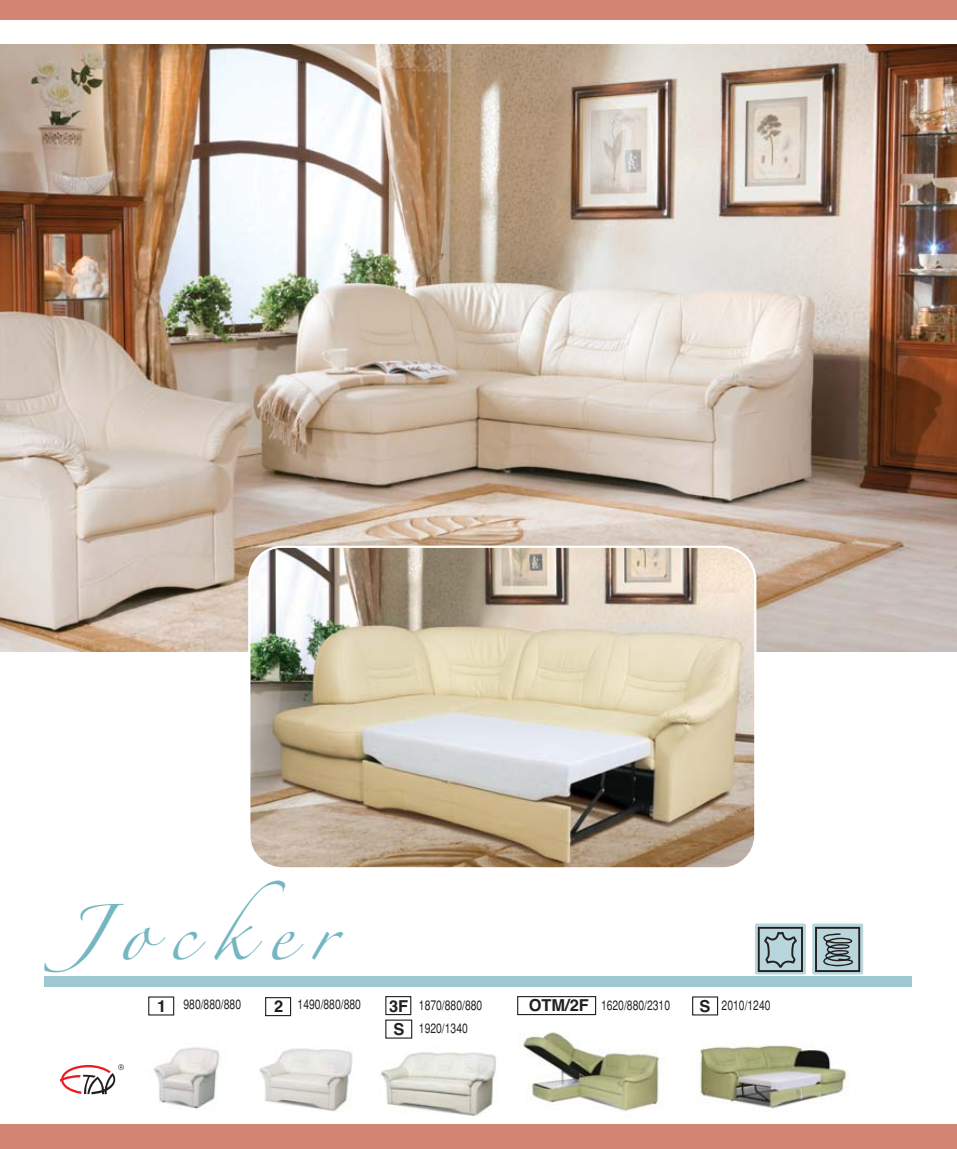
<style>
.page{position:relative;width:957px;height:1149px;background:#fff}
.page>*{position:absolute;margin:0;border:0;box-sizing:border-box;transform-origin:0 0}
.t1{font:49.5px "Zapfino";color:#74b6c1}
.t2{font:700 15.75px/23.4px "Phelvetica";color:#231f20}
.t3{font:13.5px/22.5px "Phelvetica Narrow";color:#231f20;scale:.94 1}
.s1{font-family:"Phelvetica";font-weight:700;font-size:15.75px}
</style>
<div class="page">
<svg style="left:60px;top:1064px;width:64px;height:29px"></svg>
<div style="left:44px;top:975px;width:868px;height:11px;background:#9ec9d1"></div>
<svg style="left:812px;top:923px;width:51px;height:51px"></svg>
<svg style="left:815px;top:926px;width:45px;height:45px;background:#889b9f"></svg>
<svg style="left:755px;top:923px;width:51px;height:51px"></svg>
<svg style="left:758px;top:926px;width:45px;height:45px;background:#92a7ac"></svg>
<div style="left:0;top:0;width:956px;height:19px;background:#d38574"></div>
<div style="left:0;top:1123px;width:956px;height:25px;background:#d38574"></div>
<img style="left:0;top:45px;width:956px;height:606px">
<img style="left:248px;top:545px;width:508px;height:323px">
<img style="left:153px;top:1047px;width:67px;height:61px">
<img style="left:259px;top:1048px;width:94px;height:63px">
<img style="left:381px;top:1052px;width:115px;height:64px">
<div style="left:148px;top:996px;width:26px;height:19px;border:1px solid #231f20"></div>
<div style="left:265px;top:996px;width:26px;height:19px;border:1px solid #231f20"></div>
<div style="left:385px;top:995px;width:26px;height:19px;border:1px solid #231f20"></div>
<div style="left:517px;top:995px;width:79px;height:19px;border:1px solid #231f20"></div>
<img style="left:523px;top:1032px;width:136px;height:79px">
<div style="left:692px;top:996px;width:26px;height:19px;border:1px solid #231f20"></div>
<img style="left:692px;top:1035px;width:159px;height:77px;border-radius:13px">
<h1 class="t1" style="left:60px;top:912px;width:275px">Jocker</h1>
<p class="t2" style="left:389px;top:995px;width:21px">3F<br>S</p>
<p class="t3" style="left:529px;top:995px;width:152px"><span class="s1">OTM/2F</span> 1620/880/2310</p>
<p class="t3" style="left:157px;top:994px;width:91px"><span class="s1">1</span> 980/880/880</p>
<p class="t3" style="left:298px;top:994px;width:69px">1490/880/880</p>
<p class="t2" style="left:274px;top:995px;width:11px">2</p>
<p class="t3" style="left:419px;top:995px;width:69px">1870/880/880<br>1920/1340</p>
<p class="t3" style="left:699px;top:995px;width:77px"><span class="s1">S</span> 2010/1240</p>
</div>
